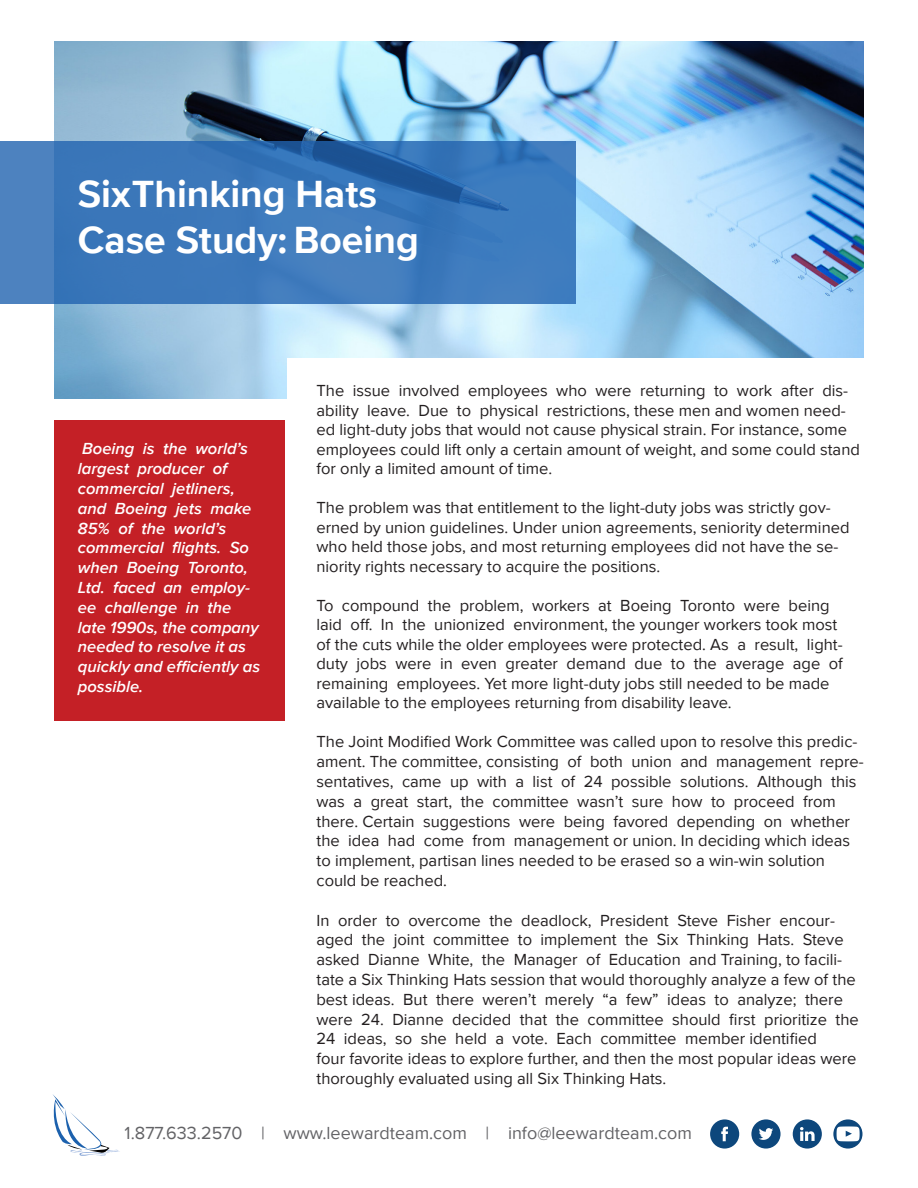
<style>
.page{position:relative;width:918px;height:1188px;background:#fff}
.page>*{position:absolute;margin:0;border:0;box-sizing:border-box;transform-origin:0 0}
.t1{font:700 39px/46.8px "Proxima Nova";color:#fff}
.t2{font:18px "Proxima Nova";color:#636366}
.t3{font:16.5px/19.8px "Proxima Nova";color:#231f20}
.t4{font:italic 600 16.5px/19.8px "Proxima Nova";color:#fff}
</style>
<div class="page">
<svg style="left:833px;top:1119px;width:29px;height:30px"></svg>
<svg style="left:710px;top:1119px;width:29px;height:30px"></svg>
<svg style="left:751px;top:1119px;width:30px;height:30px"></svg>
<svg style="left:793px;top:1119px;width:29px;height:30px"></svg>
<svg style="left:52px;top:1094px;width:68px;height:62px"></svg>
<img style="left:54px;top:41px;width:810px;height:358px">
<svg style="left:0;top:141px;width:575px;height:162px;background:#3c78ba"></svg>
<div style="left:288px;top:359px;width:576px;height:153px;background:#fff"></div>
<div style="left:54px;top:421px;width:231px;height:300px;background:#c42026"></div>
<p class="t1" style="left:78px;top:169px;width:343px">SixThinking Hats<br>Case Study: Boeing</p>
<p class="t4" style="left:78px;top:439px;width:184px">Boeing is the world’s largest producer of commercial jetliners, and Boeing jets make<br>85% of the world’s commercial flights. So when Boeing Toronto,<br>Ltd. faced an employ&shy;ee challenge in the late 1990s, the company needed to resolve it as quickly and efficiently as possible.</p>
<p class="t3" style="left:316px;top:380px;width:545px">The issue involved employees who were returning to work after dis&shy;ability leave. Due to physical restrictions, these men and women need&shy;ed light-duty jobs that would not cause physical strain. For instance, some employees could lift only a certain amount of weight, and some could stand for only a limited amount of time.</p>
<p class="t3" style="left:316px;top:497px;width:535px">The problem was that entitlement to the light-duty jobs was strictly gov&shy;erned by union guidelines. Under union agreements, seniority determined who held those jobs, and most returning employees did not have the se&shy;niority rights necessary to acquire the positions.</p>
<p class="t3" style="left:316px;top:595px;width:528px">To compound the problem, workers at Boeing Toronto were being laid off. In the unionized environment, the younger workers took most of the cuts while the older employees were protected. As a result, light&shy;duty jobs were in even greater demand due to the average age of remaining employees. Yet more light-duty jobs still needed to be made available to the employees returning from disability leave.</p>
<p class="t3" style="left:316px;top:731px;width:549px">The Joint Modified Work Committee was called upon to resolve this predic&shy;ament. The committee, consisting of both union and management repre&shy;sentatives, came up with a list of 24 possible solutions. Although this was a great start, the committee wasn’t sure how to proceed from there. Certain suggestions were being favored depending on whether the idea had come from management or union. In deciding which ideas to implement, partisan lines needed to be erased so a win-win solution could be reached.</p>
<p class="t3" style="left:316px;top:910px;width:544px">In order to overcome the deadlock, President Steve Fisher encour&shy;aged the joint committee to implement the Six Thinking Hats. Steve asked Dianne White, the Manager of Education and Training, to facili&shy;tate a Six Thinking Hats session that would thoroughly analyze a few of the best ideas. But there weren’t merely “a few” ideas to analyze; there were 24. Dianne decided that the committee should first prioritize the 24 ideas, so she held a vote. Each committee member identified</p>
<p class="t3" style="left:316px;top:1048px;width:541px">four favorite ideas to explore further, and then the most popular ideas were thoroughly evaluated using all Six Thinking Hats.</p>
<p class="t2" style="left:125px;top:1120px;width:569px">1.877.633.2570 | www.leewardteam.com | info@leewardteam.com</p>
</div>
